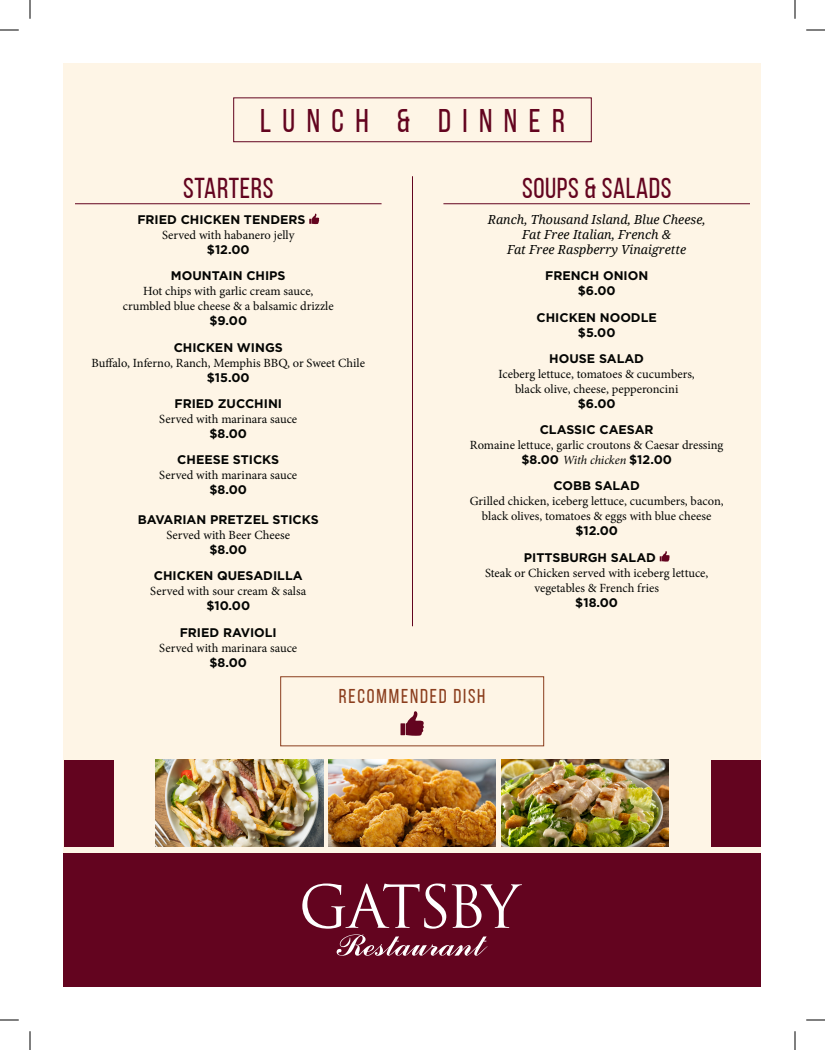
<style>
.page{position:relative;width:825px;height:1050px;background:#fff}
.page>*{position:absolute;margin:0;border:0;box-sizing:border-box;transform-origin:0 0}
.t1{font:32.75px "Bebas Neue";letter-spacing:.35em;color:#63041f}
.t2{font:28.75px "Bebas Neue";letter-spacing:.02em;color:#63041f}
.t3{font:20px "Bebas Neue";letter-spacing:.09em;color:#8b3e1e}
.t4{font:12.5px/15px "Minion Pro";color:#040503;text-align:center}
.t5{font:700 12.5px/15px "Gotham";color:#040503;text-align:center}
.t6{font:italic 12.5px/15px "Noto Serif";color:#040503;text-align:center}
.s1{font-family:"Gotham";font-weight:700}
.s2{font-family:"Minion Pro";font-weight:400}
.s3{font-family:"Minion Pro";font-weight:400;font-style:italic}
</style>
<div class="page">
<div style="left:64px;top:64px;width:697px;height:922px;background:#fef5e6"></div>
<hr style="left:75px;top:203px;width:307px;height:1px;background:#63041f">
<svg style="left:309px;top:214px;width:10px;height:10px"></svg>
<hr style="left:443px;top:203px;width:307px;height:1px;background:#63041f">
<svg style="left:660px;top:551px;width:10px;height:11px"></svg>
<hr style="left:412px;top:176px;width:1px;height:450px;background:#63041f">
<div style="left:233px;top:98px;width:359px;height:44px;border:1px solid #63041f"></div>
<div style="left:64px;top:853px;width:697px;height:133px;background:#63041f"></div>
<div style="left:64px;top:760px;width:50px;height:86px;background:#63041f"></div>
<div style="left:711px;top:760px;width:50px;height:86px;background:#63041f"></div>
<img style="left:156px;top:760px;width:167px;height:86px">
<img style="left:501px;top:760px;width:168px;height:86px">
<img style="left:328px;top:760px;width:168px;height:86px">
<svg style="left:302px;top:884px;width:220px;height:72px"></svg>
<div style="left:280px;top:676px;width:264px;height:70px;border:1px solid #8b3e1e"></div>
<svg style="left:406px;top:711px;width:18px;height:25px"></svg>
<hr style="left:401px;top:723px;width:4px;height:12px;background:#63041f">
<svg style="left:0;top:29px;width:19px;height:2px"></svg>
<svg style="left:806px;top:29px;width:19px;height:2px"></svg>
<svg style="left:0;top:1019px;width:19px;height:2px"></svg>
<svg style="left:806px;top:1019px;width:19px;height:2px"></svg>
<svg style="left:29px;top:0;width:2px;height:19px"></svg>
<svg style="left:29px;top:1031px;width:2px;height:19px"></svg>
<svg style="left:794px;top:0;width:2px;height:19px"></svg>
<svg style="left:794px;top:1031px;width:2px;height:19px"></svg>
<p class="t1" style="left:260px;top:103px;width:306px">LUNCH &amp; DINNER</p>
<p class="t2" style="left:183px;top:172px;width:92px">STARTERS</p>
<p class="t5" style="left:137px;top:212px;width:170px">FRIED CHICKEN TENDERS</p>
<p class="t4" style="left:162px;top:228px;width:134px">Served with habanero jelly</p>
<p class="t5" style="left:207px;top:242px;width:44px">$12.00</p>
<p class="t4" style="left:123px;top:269px;width:212px"><span class="s1">MOUNTAIN CHIPS<br></span>Hot chips with garlic cream sauce, crumbled blue cheese &amp; a balsamic drizzle <span class="s1">$9.00</span></p>
<p class="t4" style="left:91px;top:340px;width:275px"><span class="s1">CHICKEN WINGS<br></span>Buffalo, Inferno, Ranch, Memphis BBQ, or Sweet Chile <span class="s1">$15.00</span></p>
<p class="t5" style="left:174px;top:396px;width:109px">FRIED ZUCCHINI</p>
<p class="t4" style="left:159px;top:411px;width:140px">Served with marinara sauce <span class="s1">$8.00</span></p>
<p class="t5" style="left:177px;top:452px;width:103px">CHEESE STICKS</p>
<p class="t4" style="left:159px;top:468px;width:140px">Served with marinara sauce <span class="s1">$8.00</span></p>
<p class="t5" style="left:138px;top:512px;width:183px">BAVARIAN PRETZEL STICKS<br><span class="s2">Served with Beer Cheese<br></span>$8.00</p>
<p class="t4" style="left:150px;top:569px;width:157px"><span class="s1">CHICKEN QUESADILLA<br></span>Served with sour cream &amp; salsa <span class="s1">$10.00</span></p>
<p class="t4" style="left:159px;top:625px;width:140px"><span class="s1">FRIED RAVIOLI<br></span>Served with marinara sauce <span class="s1">$8.00</span></p>
<p class="t2" style="left:522px;top:172px;width:151px">SOUPS &amp; SALADS</p>
<p class="t6" style="left:488px;top:212px;width:219px">Ranch, Thousand Island, Blue Cheese,<br>Fat Free Italian, French &amp;<br>Fat Free Raspberry Vinaigrette</p>
<p class="t5" style="left:545px;top:268px;width:105px">FRENCH ONION $6.00</p>
<p class="t5" style="left:537px;top:310px;width:122px">CHICKEN NOODLE $5.00</p>
<p class="t4" style="left:499px;top:351px;width:198px"><span class="s1">HOUSE SALAD<br></span>Iceberg lettuce, tomatoes &amp; cucumbers, black olive, cheese, pepperoncini <span class="s1">$6.00</span></p>
<p class="t4" style="left:470px;top:423px;width:255px"><span class="s1">CLASSIC CAESAR<br></span>Romaine lettuce, garlic croutons &amp; Caesar dressing</p>
<p class="t5" style="left:521px;top:452px;width:152px">$8.00 <span class="s3">With chicken</span> $12.00</p>
<p class="t5" style="left:553px;top:478px;width:88px">COBB SALAD</p>
<p class="t4" style="left:470px;top:494px;width:255px">Grilled chicken, iceberg lettuce, cucumbers, bacon, black olives, tomatoes &amp; eggs with blue cheese <span class="s1">$12.00</span></p>
<p class="t5" style="left:524px;top:550px;width:134px">PITTSBURGH SALAD</p>
<p class="t4" style="left:485px;top:565px;width:225px">Steak or Chicken served with iceberg lettuce, vegetables &amp; French fries<br><span class="s1">$18.00</span></p>
<p class="t3" style="left:339px;top:686px;width:148px">RECOMMENDED DISH</p>
</div>
